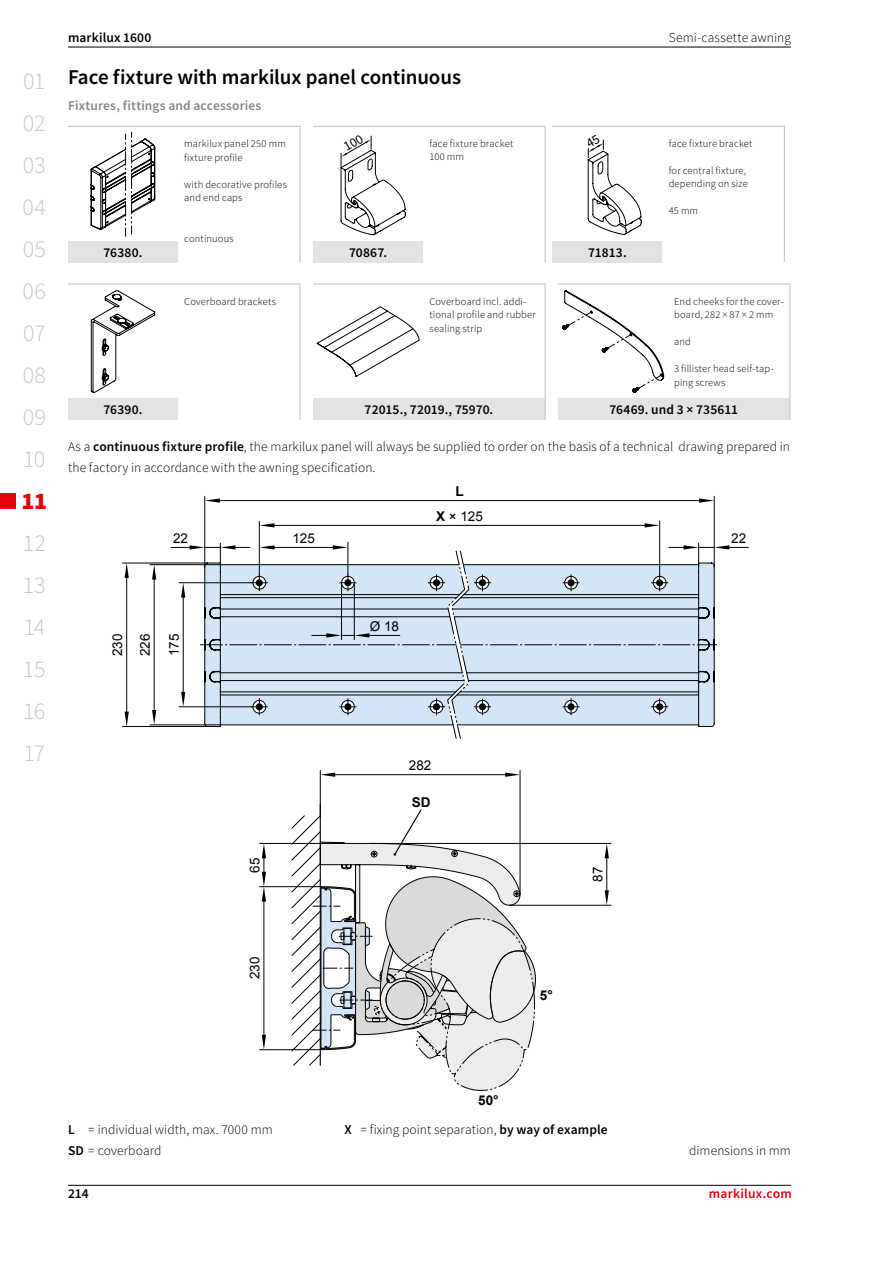
<style>
.page{position:relative;width:893px;height:1263px;background:#fff}
.page>*{position:absolute;margin:0;border:0;box-sizing:border-box;transform-origin:0 0}
.t1{font:300 24px/42px "Source Sans Pro";color:#c5c6c6;text-align:justify}
.t2{font:900 24px "Source Sans Pro";color:#e3000f}
.t3{font:600 21px "Source Sans Pro";letter-spacing:-.005em;color:#000}
.t4{font:300 13.5px/21px "Source Sans Pro";letter-spacing:.005em;color:#000}
.t5{font:600 13.5px "Source Sans Pro";letter-spacing:.01em;color:#000}
.t6{font:13.5px/27.5px "Arial";color:#000}
.t7{font:600 13.5px "Source Sans Pro";letter-spacing:.01em;color:#878786}
.t8{font:600 13.5px "Source Sans Pro";letter-spacing:.02em;color:#e3000f}
.t9{font:700 13.5px "Arial";color:#000}
.t10{font:300 10.5px/13.5px "Source Sans Pro";letter-spacing:.015em;color:#000}
.s1{font-weight:600}
.s2{font-weight:700}
</style>
<div class="page">
<div style="left:0;top:493px;width:16px;height:16px;background:#e3000f"></div>
<hr style="left:68px;top:1185px;width:723px;height:1px;background:#000">
<hr style="left:68px;top:47px;width:723px;height:1px;background:#000">
<svg style="left:262px;top:1035px;width:4px;height:14px"></svg>
<svg style="left:321px;top:772px;width:14px;height:5px"></svg>
<svg style="left:505px;top:772px;width:15px;height:5px"></svg>
<svg style="left:605px;top:844px;width:4px;height:14px"></svg>
<svg style="left:605px;top:890px;width:4px;height:15px"></svg>
<svg style="left:262px;top:844px;width:4px;height:57px"></svg>
<hr style="left:260px;top:843px;width:62px;height:1px;background:#000">
<hr style="left:264px;top:898px;width:1px;height:140px;background:#000">
<hr style="left:260px;top:886px;width:62px;height:1px;background:#000">
<hr style="left:330px;top:774px;width:180px;height:1px;background:#000">
<hr style="left:320px;top:770px;width:1px;height:47px;background:#000">
<hr style="left:520px;top:770px;width:1px;height:124px;background:#000">
<hr style="left:606px;top:853px;width:1px;height:42px;background:#000">
<hr style="left:371px;top:843px;width:240px;height:1px;background:#000">
<hr style="left:509px;top:905px;width:102px;height:1px;background:#000">
<hr style="left:260px;top:1049px;width:62px;height:1px;background:#000">
<svg style="left:291px;top:808px;width:245px;height:283px"></svg>
<hr style="left:215px;top:500px;width:489px;height:1px;background:#000">
<hr style="left:714px;top:496px;width:1px;height:71px;background:#000">
<hr style="left:204px;top:496px;width:1px;height:71px;background:#000">
<hr style="left:266px;top:525px;width:387px;height:1px;background:#000">
<hr style="left:659px;top:521px;width:1px;height:54px;background:#000">
<hr style="left:259px;top:521px;width:1px;height:54px;background:#000">
<hr style="left:348px;top:542px;width:1px;height:33px;background:#000">
<hr style="left:154px;top:575px;width:1px;height:140px;background:#000">
<hr style="left:150px;top:725px;width:71px;height:1px;background:#000">
<hr style="left:150px;top:564px;width:71px;height:1px;background:#000">
<hr style="left:126px;top:575px;width:1px;height:140px;background:#000">
<hr style="left:122px;top:563px;width:86px;height:1px;background:#000">
<hr style="left:122px;top:726px;width:86px;height:1px;background:#000">
<svg style="left:699px;top:498px;width:15px;height:5px"></svg>
<svg style="left:125px;top:563px;width:4px;height:15px"></svg>
<svg style="left:125px;top:712px;width:4px;height:14px"></svg>
<svg style="left:152px;top:565px;width:4px;height:14px"></svg>
<svg style="left:152px;top:710px;width:4px;height:15px"></svg>
<svg style="left:205px;top:498px;width:15px;height:5px"></svg>
<svg style="left:645px;top:523px;width:14px;height:4px"></svg>
<svg style="left:260px;top:523px;width:14px;height:4px"></svg>
<svg style="left:171px;top:543px;width:577px;height:196px"></svg>
<div style="left:68px;top:399px;width:110px;height:21px;background:#e3e3e3"></div>
<hr style="left:68px;top:283px;width:110px;height:1px;background:#c5c6c6">
<hr style="left:178px;top:283px;width:122px;height:1px;background:#c5c6c6">
<hr style="left:299px;top:284px;width:1px;height:115px;background:#c5c6c6">
<svg style="left:299px;top:399px;width:1px;height:21px"></svg>
<svg style="left:90px;top:290px;width:65px;height:104px"></svg>
<div style="left:313px;top:399px;width:232px;height:21px;background:#e3e3e3"></div>
<hr style="left:313px;top:283px;width:110px;height:1px;background:#c5c6c6">
<hr style="left:423px;top:283px;width:123px;height:1px;background:#c5c6c6">
<hr style="left:545px;top:284px;width:1px;height:115px;background:#c5c6c6">
<svg style="left:545px;top:399px;width:1px;height:21px"></svg>
<svg style="left:316px;top:306px;width:104px;height:71px"></svg>
<div style="left:558px;top:399px;width:232px;height:21px;background:#e3e3e3"></div>
<hr style="left:558px;top:283px;width:110px;height:1px;background:#c5c6c6">
<svg style="left:789px;top:399px;width:1px;height:21px"></svg>
<hr style="left:668px;top:283px;width:122px;height:1px;background:#c5c6c6">
<hr style="left:789px;top:284px;width:1px;height:115px;background:#c5c6c6">
<svg style="left:562px;top:290px;width:102px;height:104px"></svg>
<div style="left:313px;top:241px;width:110px;height:21px;background:#e3e3e3"></div>
<hr style="left:313px;top:126px;width:110px;height:1px;background:#c5c6c6">
<hr style="left:423px;top:126px;width:123px;height:1px;background:#c5c6c6">
<hr style="left:545px;top:127px;width:1px;height:114px;background:#c5c6c6">
<svg style="left:545px;top:241px;width:1px;height:21px"></svg>
<div style="left:552px;top:241px;width:110px;height:21px;background:#e3e3e3"></div>
<hr style="left:552px;top:126px;width:110px;height:1px;background:#c5c6c6">
<hr style="left:662px;top:126px;width:123px;height:1px;background:#c5c6c6">
<hr style="left:784px;top:127px;width:1px;height:114px;background:#c5c6c6">
<svg style="left:784px;top:241px;width:1px;height:21px"></svg>
<div style="left:68px;top:241px;width:110px;height:21px;background:#e3e3e3"></div>
<hr style="left:68px;top:126px;width:110px;height:1px;background:#c5c6c6">
<hr style="left:178px;top:126px;width:122px;height:1px;background:#c5c6c6">
<hr style="left:299px;top:127px;width:1px;height:114px;background:#c5c6c6">
<svg style="left:299px;top:241px;width:1px;height:21px"></svg>
<svg style="left:90px;top:132px;width:66px;height:104px"></svg>
<svg style="left:340px;top:135px;width:66px;height:101px"></svg>
<svg style="left:587px;top:139px;width:55px;height:96px"></svg>
<h1 class="t1" style="left:23px;top:60px;width:25px">01<br>02<br>03<br>04<br>05<br>06<br>07<br>08<br>09<br>10</h1>
<h1 class="t2" style="left:21px;top:484px;width:27px">11</h1>
<h1 class="t1" style="left:23px;top:522px;width:25px">12<br>13<br>14<br>15<br>16<br>17</h1>
<p class="t5" style="left:68px;top:28px;width:85px">markilux 1600</p>
<p class="t4" style="left:669px;top:27px;width:124px">Semi-cassette awning</p>
<h2 class="t3" style="left:68px;top:63px;width:395px">Face fixture with markilux panel continuous</h2>
<p class="t7" style="left:68px;top:97px;width:195px">Fixtures, fittings and accessories</p>
<p class="t10" style="left:184px;top:137px;width:103px">markilux panel 250 mm fixture profile</p>
<p class="t10" style="left:184px;top:177px;width:104px">with decorative profiles and end caps</p>
<p class="t10" style="left:184px;top:231px;width:51px">continuous</p>
<p class="t10" style="left:429px;top:137px;width:85px">face fixture bracket<br>100 mm</p>
<p class="t10" style="left:669px;top:137px;width:85px">face fixture bracket</p>
<p class="t10" style="left:669px;top:164px;width:81px">for central fixture, depending on size</p>
<p class="t10" style="left:669px;top:204px;width:31px">45 mm</p>
<p class="t5" style="left:103px;top:244px;width:40px">76380.</p>
<p class="t5" style="left:349px;top:243px;width:40px">70867.</p>
<p class="t5" style="left:588px;top:243px;width:40px">71813.</p>
<p class="t5" style="left:103px;top:401px;width:40px">76390.</p>
<p class="t10" style="left:184px;top:294px;width:93px">Coverboard brackets</p>
<p class="t10" style="left:429px;top:294px;width:108px">Coverboard incl. addi&shy;tional profile and rubber sealing strip</p>
<p class="t5" style="left:364px;top:401px;width:130px">72015., 72019., 75970.</p>
<p class="t10" style="left:674px;top:294px;width:111px">End cheeks for the cover&shy;board, 282 × 87 × 2 mm</p>
<p class="t10" style="left:674px;top:335px;width:18px">and</p>
<p class="t10" style="left:674px;top:362px;width:101px">3 fillister head self-tap&shy;ping screws</p>
<p class="t5" style="left:609px;top:401px;width:130px">76469. und 3 × 735611</p>
<p class="t4" style="left:68px;top:436px;width:723px">As a <span class="s1">continuous fixture profile</span>, the markilux panel will always be supplied to order on the basis of a technical drawing prepared in the factory in accordance with the awning specification.</p>
<p class="t9" style="left:455px;top:482px;width:10px">L</p>
<p class="t6" style="left:436px;top:503px;width:48px"><span class="s2">X</span> × 125</p>
<p class="t6" style="left:173px;top:525px;width:17px">22</p>
<p class="t6" style="left:731px;top:525px;width:17px">22</p>
<p class="t6" style="left:292px;top:525px;width:24px">125</p>
<p class="t6" style="left:104px;top:656px;width:24px;rotate:-90deg">230<br>226</p>
<p class="t6" style="left:161px;top:656px;width:24px;rotate:-90deg">175</p>
<p class="t6" style="left:241px;top:872px;width:16px;rotate:-90deg">65</p>
<p class="t6" style="left:370px;top:613px;width:31px">Ø 18</p>
<p class="t6" style="left:409px;top:752px;width:24px">282</p>
<p class="t9" style="left:412px;top:793px;width:20px">SD</p>
<p class="t6" style="left:584px;top:882px;width:16px;rotate:-90deg">87</p>
<p class="t6" style="left:241px;top:979px;width:24px;rotate:-90deg">230</p>
<p class="t9" style="left:540px;top:986px;width:14px">5°</p>
<p class="t4" style="left:68px;top:1119px;width:206px"><span class="s1">L</span> = individual width, max. 7000 mm<br><span class="s1">SD</span> = coverboard</p>
<p class="t9" style="left:478px;top:1091px;width:22px">50°</p>
<p class="t4" style="left:344px;top:1119px;width:265px"><span class="s1">X</span> = fixing point separation, <span class="s1">by way of example</span></p>
<p class="t4" style="left:689px;top:1140px;width:103px">dimensions in mm</p>
<p class="t5" style="left:68px;top:1185px;width:22px">214</p>
<p class="t8" style="left:709px;top:1185px;width:85px">markilux.com</p>
</div>
